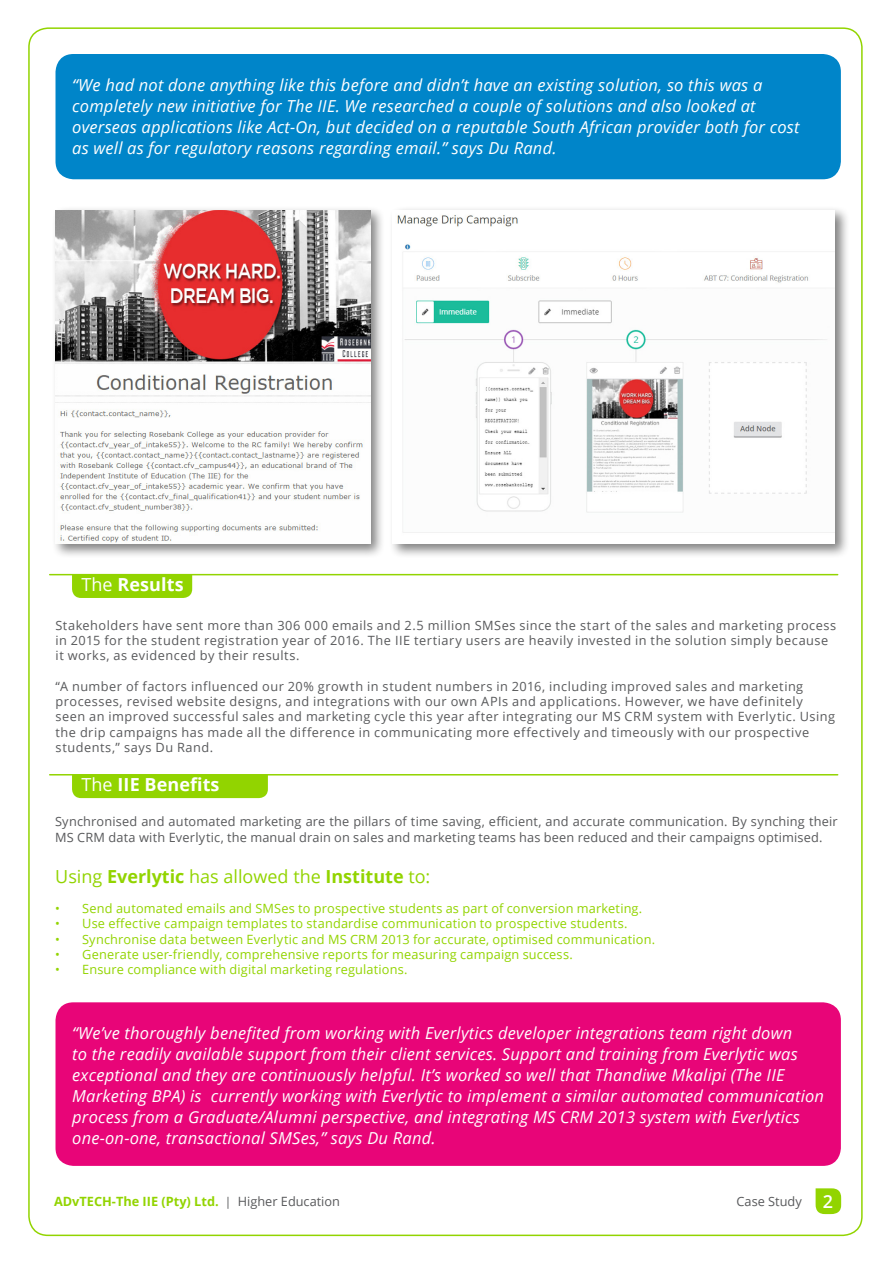
<style>
.page{position:relative;width:893px;height:1263px;background:#fff}
.page>*{position:absolute;margin:0;border:0;box-sizing:border-box;transform-origin:0 0}
.t1{font:18px "Open Sans";color:#92d400}
.t2{font:700 18px "Open Sans";letter-spacing:.005em;color:#fff}
.t3{font:italic 16.5px/21px "Open Sans";letter-spacing:.015em;color:#fff}
.t4{font:12.75px/15.3px "Open Sans";letter-spacing:.035em;color:#58595b}
.t5{font:12.75px "Open Sans";letter-spacing:.015em;color:#92d400}
.t6{font:12.75px/15.3px "Open Sans";letter-spacing:.015em;color:#58595b}
.t7{font:700 12.75px "Open Sans";color:#92d400}
.t8{font:12.75px "Open Sans";color:#58595b}
.s1{font-weight:400}
.s2{font-weight:700}
.s3{font-weight:400;font-size:12px;color:#58595b}
.s4{font-weight:400;color:#58595b}
.s5{font-weight:600;font-size:18px;color:#fff}
</style>
<div class="page">
<svg style="left:816px;top:1188px;width:25px;height:26px"></svg>
<div style="left:72px;top:575px;width:120px;height:23px;background:#92d400"></div>
<hr style="left:50px;top:574px;width:788px;height:1px;background:#92d400">
<div style="left:72px;top:775px;width:196px;height:23px;background:#92d400"></div>
<hr style="left:50px;top:774px;width:788px;height:1px;background:#92d400">
<div style="left:56px;top:54px;width:785px;height:125px;background:#0085c9;border-radius:18px"></div>
<div style="left:56px;top:1002px;width:785px;height:164px;background:#e80578;border-radius:18px"></div>
<div style="left:52px;top:206px;width:333px;height:352px;background:#000;opacity:.5"></div>
<img style="left:56px;top:210px;width:314px;height:333px">
<div style="left:389px;top:206px;width:461px;height:352px;background:#000;opacity:.5"></div>
<img style="left:393px;top:210px;width:442px;height:333px">
<p class="t3" style="left:72px;top:74px;width:729px">“We had not done anything like this before and didn’t have an existing solution, so this was a completely new initiative for The IIE. We researched a couple of solutions and also looked at overseas applications like Act-On, but decided on a reputable South African provider both for cost as well as for regulatory reasons regarding email.” says Du Rand.</p>
<p class="t2" style="left:81px;top:572px;width:104px"><span class="s1">The</span> Results</p>
<p class="t4" style="left:56px;top:617px;width:782px">Stakeholders have sent more than 306 000 emails and 2.5 million SMSes since the start of the sales and marketing process in 2015 for the student registration year of 2016. The IIE tertiary users are heavily invested in the solution simply because it works, as evidenced by their results.</p>
<p class="t4" style="left:56px;top:678px;width:781px">“A number of factors influenced our 20% growth in student numbers in 2016, including improved sales and marketing processes, revised website designs, and integrations with our own APIs and applications. However, we have definitely seen an improved successful sales and marketing cycle this year after integrating our MS CRM system with Everlytic. Using the drip campaigns has made all the difference in communicating more effectively and timeously with our prospective students,” says Du Rand.</p>
<p class="t2" style="left:81px;top:772px;width:140px"><span class="s1">The</span> IIE Benefits</p>
<p class="t6" style="left:55px;top:814px;width:784px">Synchronised and automated marketing are the pillars of time saving, efficient, and accurate communication. By synching their<br>MS CRM data with Everlytic, the manual drain on sales and marketing teams has been reduced and their campaigns optimised.</p>
<p class="t1" style="left:55px;top:864px;width:377px">Using <span class="s2">Everlytic</span> has allowed the <span class="s2">Institute</span> to:</p>
<p class="t5" style="left:55px;top:900px;width:588px">• Send automated emails and SMSes to prospective students as part of conversion marketing.</p>
<p class="t5" style="left:55px;top:915px;width:574px">• Use effective campaign templates to standardise communication to prospective students.</p>
<p class="t5" style="left:55px;top:930px;width:601px">• Synchronise data between Everlytic and MS CRM 2013 for accurate, optimised communication.</p>
<p class="t5" style="left:55px;top:946px;width:519px">• Generate user-friendly, comprehensive reports for measuring campaign success.</p>
<p class="t5" style="left:55px;top:961px;width:354px">• Ensure compliance with digital marketing regulations.</p>
<p class="t3" style="left:72px;top:1022px;width:753px">“We’ve thoroughly benefited from working with Everlytics developer integrations team right down<br>to the readily available support from their client services. Support and training from Everlytic was exceptional and they are continuously helpful. It’s worked so well that Thandiwe Mkalipi (The IIE Marketing BPA) is currently working with Everlytic to implement a similar automated communication process from a Graduate/Alumni perspective, and integrating MS CRM 2013 system with Everlytics one-on-one, transactional SMSes,” says Du Rand.</p>
<p class="t7" style="left:54px;top:1192px;width:288px">ADvTECH-The IIE (Pty) Ltd. <span class="s3">|</span> <span class="s4">Higher Education</span></p>
<p class="t8" style="left:737px;top:1193px;width:98px">Case Study <span class="s5">2</span></p>
</div>
